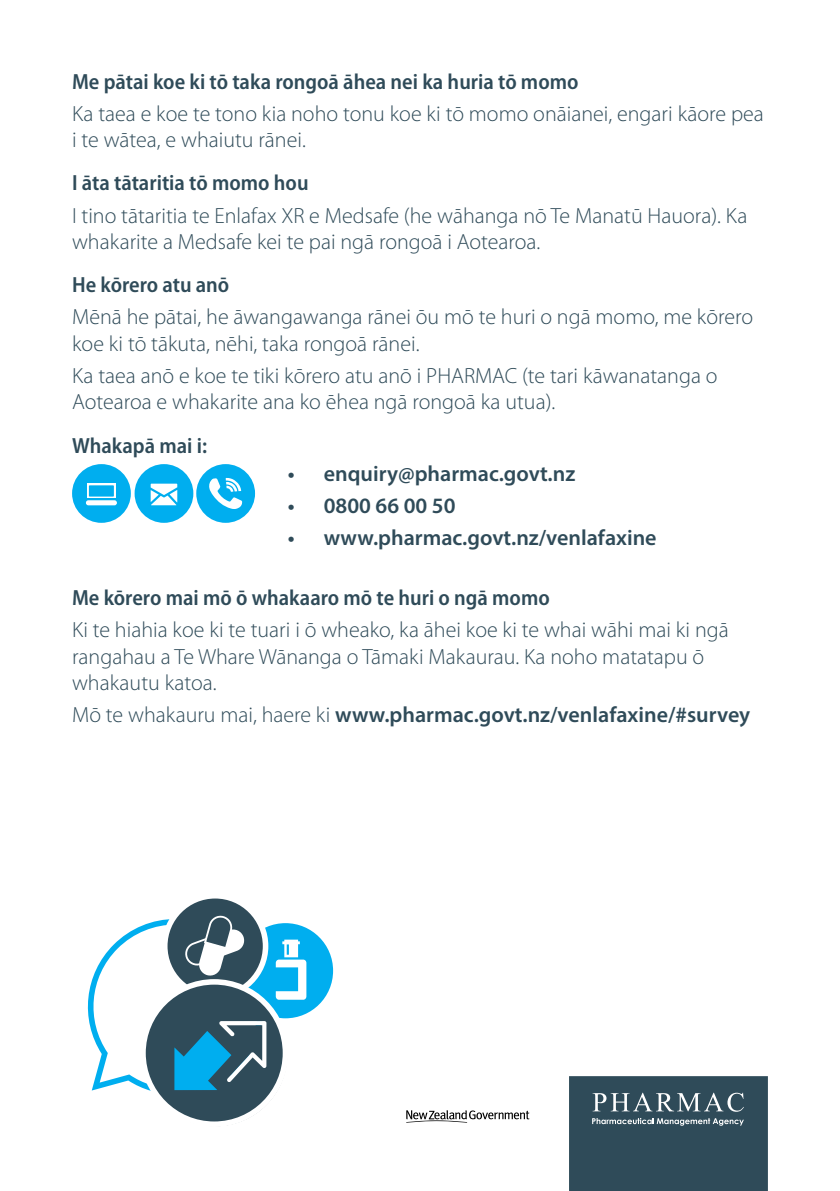
<style>
.page{position:relative;width:840px;height:1191px;background:#fff}
.page>*{position:absolute;margin:0;border:0;box-sizing:border-box;transform-origin:0 0}
.t1{font:300 22px/26.4px "Myriad Pro";color:#2f4b59}
.t2{font:600 semi-condensed 22px "Myriad Pro";color:#2f4b59}
.t3{font:600 22px "Myriad Pro";color:#2f4b59}
.s1{font-weight:300}
</style>
<div class="page">
<svg style="left:569px;top:1076px;width:198px;height:115px"></svg>
<svg style="left:87px;top:898px;width:247px;height:222px"></svg>
<div style="left:140px;top:979px;width:148px;height:148px;border:6px solid #fff;border-radius:50%"></div>
<svg style="left:406px;top:1110px;width:123px;height:12px"></svg>
<div style="left:73px;top:465px;width:57px;height:57px;background:#00aeef;border:2px solid #00aeef;border-radius:50%"></div>
<div style="left:72px;top:464px;width:59px;height:59px;border:4px solid #00aeef;border-radius:50%"></div>
<div style="left:136px;top:466px;width:56px;height:55px;background:#00aeef;border-radius:50%"></div>
<div style="left:134px;top:464px;width:59px;height:59px;border:4px solid #00aeef;border-radius:50%"></div>
<svg style="left:151px;top:483px;width:26px;height:22px"></svg>
<div style="left:86px;top:500px;width:31px;height:5px;background:#fff;border-radius:2px"></div>
<svg style="left:87px;top:483px;width:29px;height:15px"></svg>
<div style="left:89px;top:485px;width:25px;height:11px;background:#00aeef"></div>
<div style="left:196px;top:464px;width:59px;height:59px;background:#00aeef;border-radius:50%"></div>
<svg style="left:209px;top:478px;width:33px;height:31px"></svg>
<p class="t2" style="left:72px;top:69px;width:507px">Me pātai koe ki tō taka rongoā āhea nei ka huria tō momo</p>
<p class="t1" style="left:72px;top:100px;width:693px">Ka taea e koe te tono kia noho tonu koe ki tō momo onāianei, engari kāore pea i te wātea, e whaiutu rānei.</p>
<p class="t2" style="left:72px;top:171px;width:238px">I āta tātaritia tō momo hou</p>
<p class="t1" style="left:72px;top:202px;width:676px">I tino tātaritia te Enlafax XR e Medsafe (he wāhanga nō Te Manatū Hauora). Ka whakarite a Medsafe kei te pai ngā rongoā i Aotearoa.</p>
<p class="t2" style="left:72px;top:273px;width:159px">He kōrero atu anō</p>
<p class="t1" style="left:72px;top:304px;width:682px">Mēnā he pātai, he āwangawanga rānei ōu mō te huri o ngā momo, me kōrero koe ki tō tākuta, nēhi, taka rongoā rānei.</p>
<p class="t1" style="left:72px;top:362px;width:646px">Ka taea anō e koe te tiki kōrero atu anō i PHARMAC (te tari kāwanatanga o<br>Aotearoa e whakarite ana ko ēhea ngā rongoā ka utua).</p>
<p class="t2" style="left:72px;top:433px;width:136px">Whakapā mai i:</p>
<p class="t3" style="left:287px;top:459px;width:289px">• enquiry@pharmac.govt.nz</p>
<p class="t3" style="left:287px;top:491px;width:169px">• 0800 66 00 50</p>
<p class="t3" style="left:287px;top:523px;width:370px">• www.pharmac.govt.nz/venlafaxine</p>
<p class="t2" style="left:72px;top:586px;width:479px">Me kōrero mai mō ō whakaaro mō te huri o ngā momo</p>
<p class="t1" style="left:72px;top:616px;width:658px">Ki te hiahia koe ki te tuari i ō wheako, ka āhei koe ki te whai wāhi mai ki ngā rangahau a Te Whare Wānanga o Tāmaki Makaurau. Ka noho matatapu ō whakautu katoa.</p>
<p class="t3" style="left:72px;top:701px;width:679px"><span class="s1">Mō te whakauru mai, haere ki</span> www.pharmac.govt.nz/venlafaxine/#survey</p>
</div>
